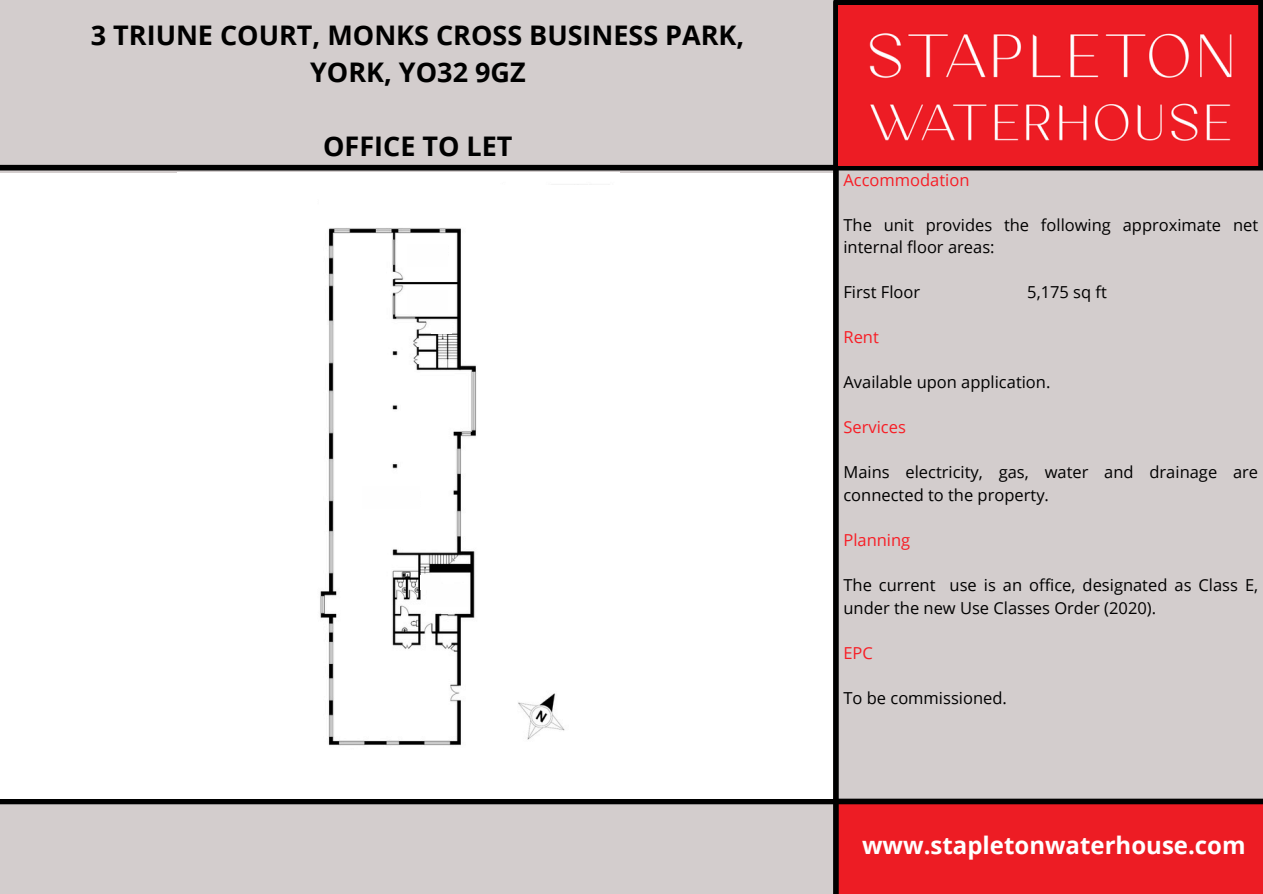
<style>
.page{position:relative;width:1263px;height:894px;background:#fff}
.page>*{position:absolute;margin:0;border:0;box-sizing:border-box;transform-origin:0 0}
.t1{font:700 27px/37.2px "Open Sans";color:#000;text-align:center}
.t2{font:700 24px "Open Sans";color:#fff}
.t3{font:16.5px/22.5px "Open Sans";color:#000}
.t4{font:16.5px "Open Sans";color:#f71d25}
</style>
<div class="page">
<div style="left:0;top:0;width:839px;height:168px;background:#d3cdcd"></div>
<div style="left:845px;top:125px;width:418px;height:673px;background:#d3cdcd"></div>
<div style="left:0;top:753px;width:845px;height:140px;background:#d3cdcd"></div>
<div style="left:836px;top:804px;width:427px;height:89px;background:#ed1c24"></div>
<div style="left:0;top:165px;width:1263px;height:5px;background:#000"></div>
<div style="left:0;top:798px;width:1263px;height:6px;background:#000"></div>
<div style="left:833px;top:2px;width:6px;height:891px;background:#000"></div>
<div style="left:839px;top:0;width:424px;height:6px;background:#000"></div>
<img style="left:839px;top:6px;width:419px;height:159px">
<div style="left:1258px;top:2px;width:5px;height:165px;background:#000"></div>
<div style="left:0;top:173px;width:833px;height:625px;background:#fff"></div>
<img style="left:320px;top:184px;width:289px;height:562px">
<div style="left:427px;top:583px;width:41px;height:23px;background:#fefefe"></div>
<div style="left:362px;top:485px;width:57px;height:23px;background:#fefefe"></div>
<div style="left:407px;top:290px;width:40px;height:23px;background:#fefefe"></div>
<div style="left:407px;top:244px;width:40px;height:23px;background:#fefefe"></div>
<div style="left:319px;top:185px;width:328px;height:41px;background:#fff"></div>
<div style="left:431px;top:321px;width:20px;height:12px;background:#fefefe"></div>
<div style="left:421px;top:575px;width:20px;height:15px;background:#fefefe"></div>
<p class="t1" style="left:91px;top:15px;width:655px">3 TRIUNE COURT, MONKS CROSS BUSINESS PARK,<br>YORK, YO32 9GZ</p>
<h2 class="t1" style="left:323px;top:127px;width:191px">OFFICE TO LET</h2>
<p class="t4" style="left:843px;top:168px;width:128px">Accommodation</p>
<p class="t3" style="left:843px;top:213px;width:416px">The unit provides the following approximate net internal floor areas:</p>
<p class="t3" style="left:843px;top:280px;width:78px">First Floor</p>
<p class="t3" style="left:1027px;top:280px;width:81px">5,175 sq ft</p>
<p class="t4" style="left:843px;top:325px;width:37px">Rent</p>
<p class="t3" style="left:843px;top:370px;width:208px">Available upon application.</p>
<p class="t4" style="left:843px;top:415px;width:64px">Services</p>
<p class="t3" style="left:843px;top:460px;width:416px">Mains electricity, gas, water and drainage are connected to the property.</p>
<p class="t4" style="left:843px;top:528px;width:68px">Planning</p>
<p class="t3" style="left:843px;top:573px;width:416px">The current use is an office, designated as Class E, under the new Use Classes Order (2020).</p>
<p class="t4" style="left:843px;top:640px;width:31px">EPC</p>
<h3 class="t3" style="left:843px;top:685px;width:165px">To be commissioned.</h3>
<p class="t2" style="left:862px;top:828px;width:385px">www.stapletonwaterhouse.com</p>
</div>
